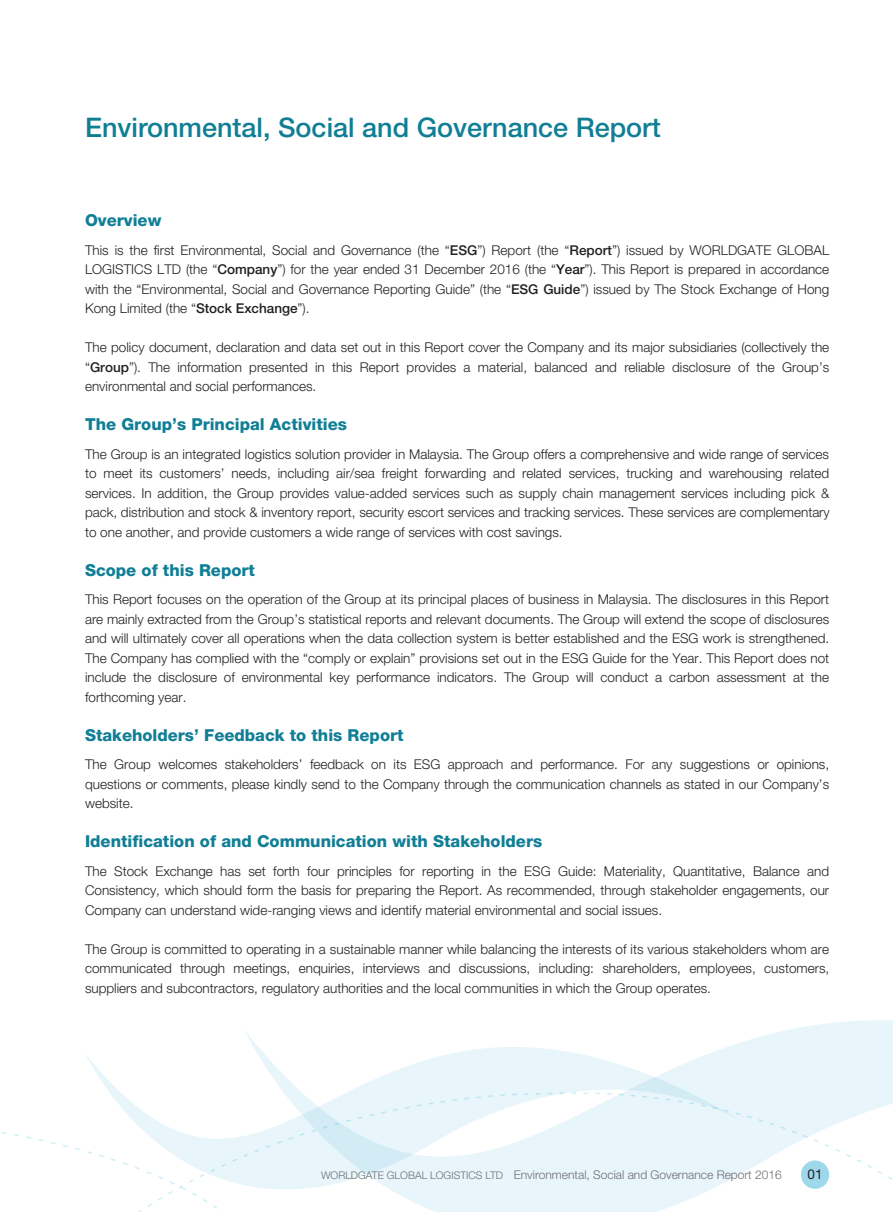
<style>
.page{position:relative;width:893px;height:1212px;background:#fff}
.page>*{position:absolute;margin:0;border:0;box-sizing:border-box;transform-origin:0 0}
.t1{font:500 27px "Helvetica Neue LT Std";color:#107e95}
.t2{font:800 16.5px "Helvetica Neue LT Std";color:#107e95}
.t3{font:300 13.5px/19.5px "Helvetica Neue LT Std";color:#231f20;text-align:justify}
.t4{font:13.5px "Helvetica Neue LT Std";color:#231f20}
.t5{font:300 12px "Helvetica Neue LT Std";color:#6c6d70}
.s1{font-weight:500}
.s2{font-size:10.5px}
</style>
<div class="page">
<svg style="left:86px;top:1055px;width:158px;height:135px"></svg>
<svg style="left:244px;top:1020px;width:649px;height:192px;fill:#e8f5fa"></svg>
<div style="left:801px;top:1160px;width:28px;height:29px;background:#9ed8eb;border-radius:50%"></div>
<h1 class="t1" style="left:85px;top:112px;width:577px">Environmental, Social and Governance Report</h1>
<p class="t2" style="left:85px;top:211px;width:78px">Overview</p>
<p class="t3" style="left:85px;top:240px;width:746px">This is the first Environmental, Social and Governance (the “<span class="s1">ESG</span>”) Report (the “<span class="s1">Report</span>”) issued by WORLDGATE GLOBAL LOGISTICS LTD (the “<span class="s1">Company</span>”) for the year ended 31 December 2016 (the “<span class="s1">Year</span>”). This Report is prepared in accordance with the “Environmental, Social and Governance Reporting Guide” (the “<span class="s1">ESG Guide</span>”) issued by The Stock Exchange of Hong Kong Limited (the “<span class="s1">Stock Exchange</span>”).</p>
<p class="t3" style="left:85px;top:337px;width:746px">The policy document, declaration and data set out in this Report cover the Company and its major subsidiaries (collectively the “<span class="s1">Group</span>”). The information presented in this Report provides a material, balanced and reliable disclosure of the Group’s environmental and social performances.</p>
<p class="t2" style="left:85px;top:415px;width:263px">The Group’s Principal Activities</p>
<p class="t3" style="left:85px;top:444px;width:746px">The Group is an integrated logistics solution provider in Malaysia. The Group offers a comprehensive and wide range of services to meet its customers’ needs, including air/sea freight forwarding and related services, trucking and warehousing related services. In addition, the Group provides value-added services such as supply chain management services including pick &amp; pack, distribution and stock &amp; inventory report, security escort services and tracking services. These services are complementary to one another, and provide customers a wide range of services with cost savings.</p>
<p class="t2" style="left:85px;top:560px;width:171px">Scope of this Report</p>
<p class="t3" style="left:85px;top:589px;width:746px">This Report focuses on the operation of the Group at its principal places of business in Malaysia. The disclosures in this Report are mainly extracted from the Group’s statistical reports and relevant documents. The Group will extend the scope of disclosures and will ultimately cover all operations when the data collection system is better established and the ESG work is strengthened.<br>The Company has complied with the “comply or explain” provisions set out in the ESG Guide for the Year. This Report does not include the disclosure of environmental key performance indicators. The Group will conduct a carbon assessment at the forthcoming year.</p>
<p class="t2" style="left:85px;top:725px;width:320px">Stakeholders’ Feedback to this Report</p>
<p class="t3" style="left:85px;top:754px;width:746px">The Group welcomes stakeholders’ feedback on its ESG approach and performance. For any suggestions or opinions, questions or comments, please kindly send to the Company through the communication channels as stated in our Company’s website.</p>
<p class="t2" style="left:85px;top:832px;width:459px">Identification of and Communication with Stakeholders</p>
<p class="t3" style="left:85px;top:861px;width:746px">The Stock Exchange has set forth four principles for reporting in the ESG Guide: Materiality, Quantitative, Balance and Consistency, which should form the basis for preparing the Report. As recommended, through stakeholder engagements, our Company can understand wide-ranging views and identify material environmental and social issues.</p>
<p class="t3" style="left:85px;top:939px;width:746px">The Group is committed to operating in a sustainable manner while balancing the interests of its various stakeholders whom are communicated through meetings, enquiries, interviews and discussions, including: shareholders, employees, customers, suppliers and subcontractors, regulatory authorities and the local communities in which the Group operates.</p>
<p class="t5" style="left:321px;top:1168px;width:462px"><span class="s2">WORLDGATE GLOBAL LOGISTICS LTD</span> Environmental, Social and Governance Report 2016</p>
<p class="t4" style="left:807px;top:1166px;width:17px">01</p>
</div>
